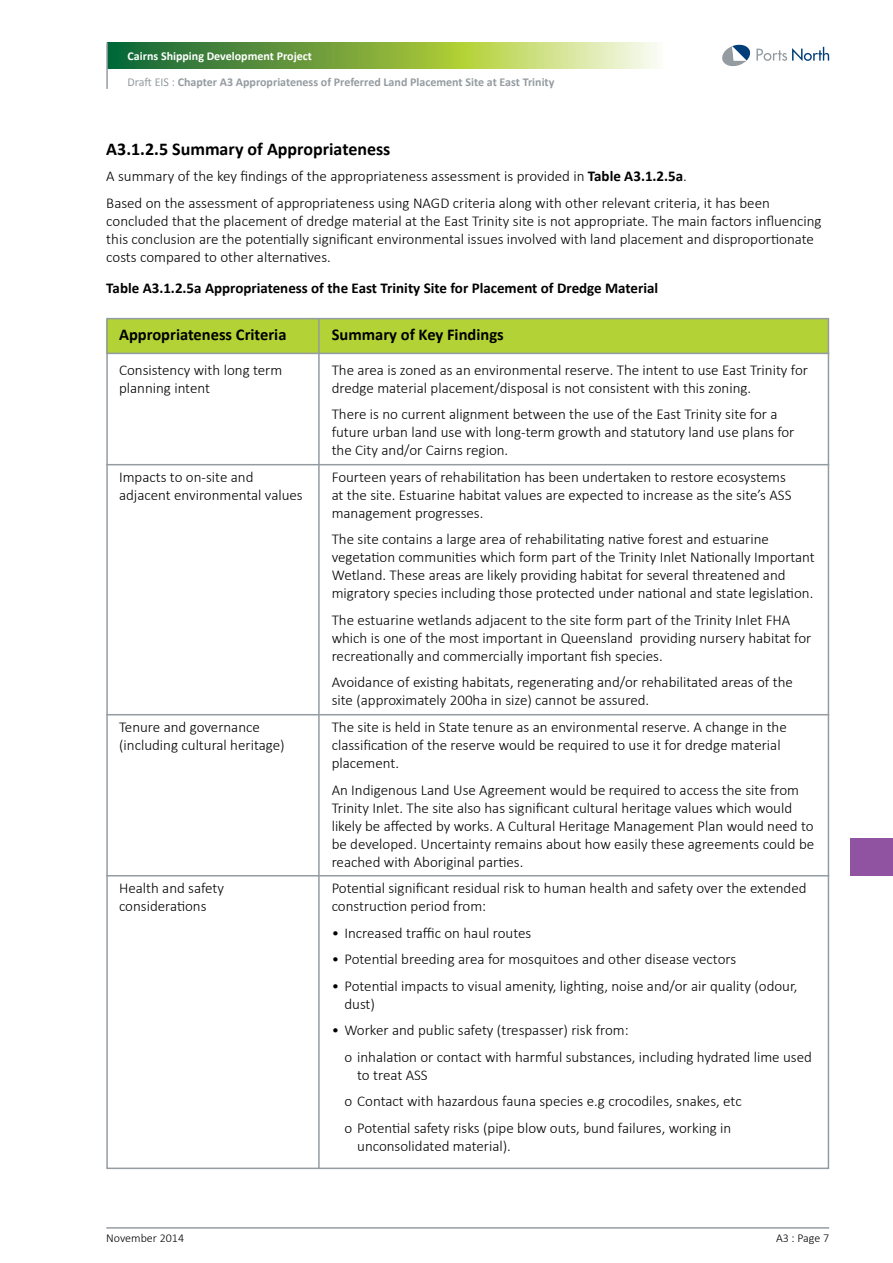
<style>
.page{position:relative;width:893px;height:1263px;background:#fff}
.page>*{position:absolute;margin:0;border:0;box-sizing:border-box;transform-origin:0 0}
.Heading_3{font:700 18px "Calibri";color:#000}
.Tables_Heading_1{font:700 16.5px "Calibri";color:#000}
.Tables_Copy_1{font:300 15px/18px "Calibri";color:#000}
.Tables_Copy_3_-_Rang{font:300 15px/18px "Calibri";color:#000}
.Copy_1{font:300 15px/18px "Calibri";color:#000}
.Tables_Names{font:700 15px "Calibri";color:#000}
.t1{font:700 12px/25.7px "Calibri";color:#949ca1}
.t2{font:300 12px "Calibri";color:#000}
.s1{color:#fff}
.s2{font-weight:400}
.s3{font-weight:700}
</style>
<div class="page">
<svg style="left:108px;top:43px;width:550px;height:25px;background:#89b25a"></svg>
<svg style="left:722px;top:45px;width:107px;height:21px"></svg>
<hr style="left:106px;top:43px;width:2px;height:46px;background:#949ca1">
<hr style="left:106px;top:1227px;width:723px;height:2px;background:#949ca1">
<div style="left:850px;top:837px;width:43px;height:38px;background:#8f53a1"></div>
<div style="left:106px;top:319px;width:723px;height:34px;background:#b3d235"></div>
<hr style="left:106px;top:353px;width:213px;height:1px;background:#949ca1">
<hr style="left:106px;top:464px;width:213px;height:1px;background:#949ca1">
<hr style="left:106px;top:714px;width:213px;height:1px;background:#949ca1">
<hr style="left:106px;top:875px;width:213px;height:1px;background:#949ca1">
<hr style="left:319px;top:353px;width:510px;height:1px;background:#949ca1">
<hr style="left:319px;top:464px;width:510px;height:1px;background:#949ca1">
<hr style="left:319px;top:714px;width:510px;height:1px;background:#949ca1">
<hr style="left:319px;top:875px;width:510px;height:1px;background:#949ca1">
<hr style="left:318px;top:318px;width:2px;height:850px;background:#949ca1">
<p class="t1" style="left:128px;top:43px;width:428px"><span class="s1">Cairns Shipping Development Project<br></span><span class="s2">Draft EIS :</span> Chapter A3 Appropriateness of Preferred Land Placement Site at East Trinity</p>
<p class="Heading_3" style="left:106px;top:137px;width:286px">A3.1.2.5 Summary of Appropriateness</p>
<p class="Copy_1" style="left:106px;top:167px;width:582px">A summary of the key findings of the appropriateness assessment is provided in <span class="s3">Table A3.1.2.5a</span>.</p>
<p class="Copy_1" style="left:106px;top:193px;width:717px">Based on the assessment of appropriateness using NAGD criteria along with other relevant criteria, it has been concluded that the placement of dredge material at the East Trinity site is not appropriate. The main factors influencing this conclusion are the potentially significant environmental issues involved with land placement and disproportionate costs compared to other alternatives.</p>
<p class="Tables_Names" style="left:106px;top:278px;width:553px">Table A3.1.2.5a Appropriateness of the East Trinity Site for Placement of Dredge Material</p>
<p class="Tables_Heading_1" style="left:119px;top:324px;width:169px">Appropriateness Criteria</p>
<p class="Tables_Copy_1" style="left:119px;top:360px;width:165px">Consistency with long term planning intent</p>
<p class="Tables_Heading_1" style="left:332px;top:324px;width:174px">Summary of Key Findings</p>
<p class="Tables_Copy_1" style="left:332px;top:360px;width:478px">The area is zoned as an environmental reserve. The intent to use East Trinity for dredge material placement/disposal is not consistent with this zoning.</p>
<p class="Tables_Copy_3_-_Rang" style="left:332px;top:405px;width:464px">There is no current alignment between the use of the East Trinity site for a future urban land use with long-term growth and statutory land use plans for the City and/or Cairns region.</p>
<p class="Tables_Copy_1" style="left:332px;top:467px;width:461px">Fourteen years of rehabilitation has been undertaken to restore ecosystems at the site. Estuarine habitat values are expected to increase as the site’s ASS management progresses.</p>
<p class="Tables_Copy_1" style="left:332px;top:530px;width:485px">The site contains a large area of rehabilitating native forest and estuarine vegetation communities which form part of the Trinity Inlet Nationally Important Wetland. These areas are likely providing habitat for several threatened and migratory species including those protected under national and state legislation.</p>
<p class="Tables_Copy_1" style="left:332px;top:610px;width:481px">The estuarine wetlands adjacent to the site form part of the Trinity Inlet FHA which is one of the most important in Queensland providing nursery habitat for recreationally and commercially important fish species.</p>
<p class="Tables_Copy_3_-_Rang" style="left:332px;top:673px;width:463px">Avoidance of existing habitats, regenerating and/or rehabilitated areas of the site (approximately 200ha in size) cannot be assured.</p>
<p class="Tables_Copy_1" style="left:332px;top:717px;width:457px">The site is held in State tenure as an environmental reserve. A change in the classification of the reserve would be required to use it for dredge material placement.</p>
<p class="Tables_Copy_3_-_Rang" style="left:332px;top:780px;width:484px">An Indigenous Land Use Agreement would be required to access the site from Trinity Inlet. The site also has significant cultural heritage values which would likely be affected by works. A Cultural Heritage Management Plan would need to be developed. Uncertainty remains about how easily these agreements could be reached with Aboriginal parties.</p>
<p class="Tables_Copy_1" style="left:332px;top:878px;width:476px">Potential significant residual risk to human health and safety over the extended construction period from:</p>
<p class="Tables_Copy_1" style="left:332px;top:923px;width:201px">• Increased traffic on haul routes</p>
<p class="Tables_Copy_1" style="left:332px;top:949px;width:406px">• Potential breeding area for mosquitoes and other disease vectors</p>
<p class="Tables_Copy_1" style="left:344px;top:976px;width:455px;text-indent:-13px">• Potential impacts to visual amenity, lighting, noise and/or air quality (odour, dust)</p>
<p class="Tables_Copy_1" style="left:332px;top:1020px;width:299px">• Worker and public safety (trespasser) risk from:</p>
<p class="Tables_Copy_1" style="left:357px;top:1047px;width:456px;text-indent:-13px">o inhalation or contact with harmful substances, including hydrated lime used to treat ASS</p>
<p class="Tables_Copy_1" style="left:344px;top:1091px;width:399px">o Contact with hazardous fauna species e.g crocodiles, snakes, etc</p>
<p class="Tables_Copy_1" style="left:357px;top:1118px;width:376px;text-indent:-13px">o Potential safety risks (pipe blow outs, bund failures, working in unconsolidated material).</p>
<p class="Tables_Copy_1" style="left:119px;top:467px;width:185px">Impacts to on-site and adjacent environmental values</p>
<p class="Tables_Copy_1" style="left:119px;top:717px;width:167px">Tenure and governance (including cultural heritage)</p>
<p class="Tables_Copy_1" style="left:119px;top:878px;width:106px">Health and safety considerations</p>
<p class="t2" style="left:106px;top:1231px;width:79px">November 2014</p>
<p class="t2" style="left:776px;top:1231px;width:55px">A3 : Page 7</p>
</div>
